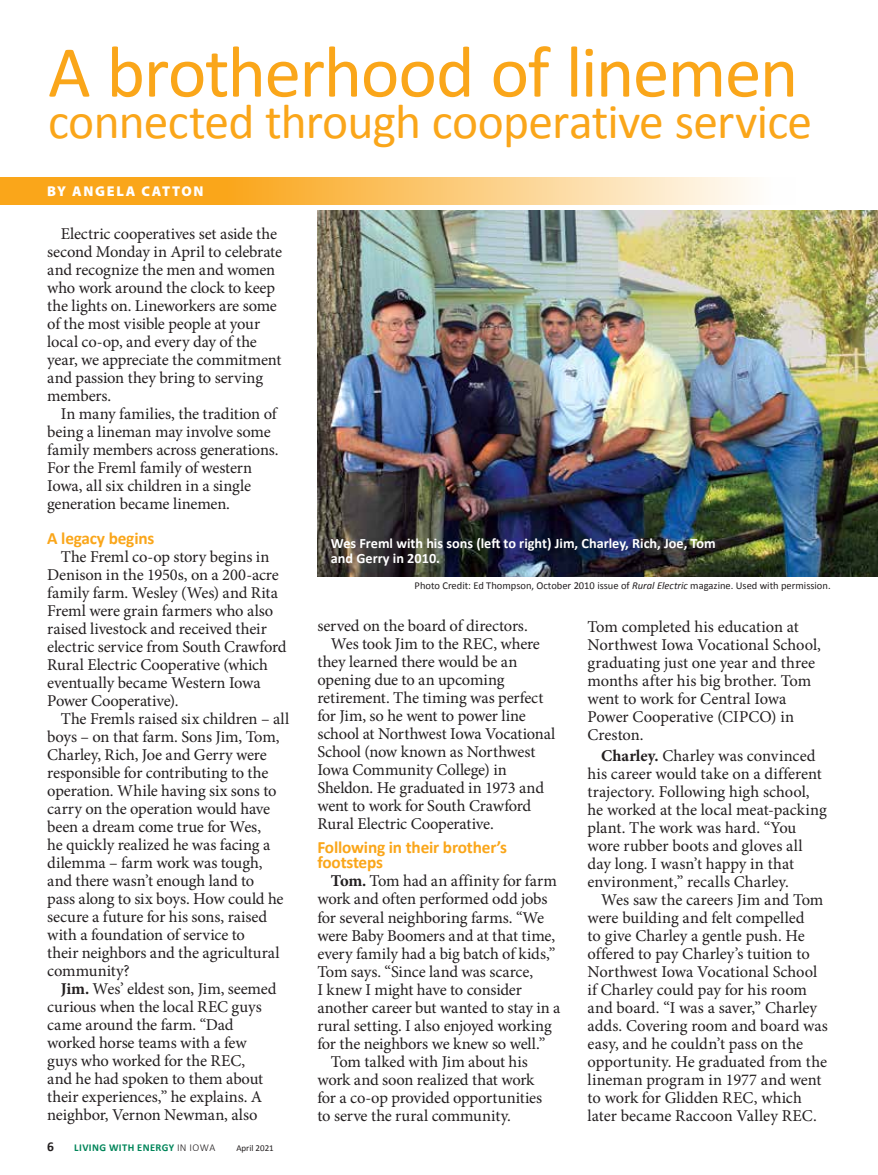
<style>
.page{position:relative;width:878px;height:1175px;background:#fff}
.page>*{position:absolute;margin:0;border:0;box-sizing:border-box;transform-origin:0 0}
.t1{font:73.5px "Calibri";letter-spacing:-.02em;color:#faa61a}
.t2{font:49.5px "Calibri";letter-spacing:-.015em;color:#faa61a}
.t3{font:700 17.25px/15px "Calibri";letter-spacing:-.01em;color:#faa61a}
.t4{font:16.5px/18px "Minion Pro";letter-spacing:-.005em;color:#231f20}
.t5{font:700 14.25px/15px "Calibri";color:#fff}
.t6{font:900 14.25px "Myriad Pro";letter-spacing:.12em;color:#fff}
.t7{font:700 13.5px "Calibri";color:#231f20}
.t8{font:10.5px "Calibri";color:#231f20}
.t9{font:700 10.5px "Calibri";letter-spacing:.04em;color:#008559}
.t10{font:9px "Calibri";color:#231f20}
.s1{font-weight:700}
.s2{font-weight:300;color:#231f20}
.s3{font-style:italic}
</style>
<div class="page">
<img style="left:317px;top:211px;width:561px;height:365px">
<svg style="left:0;top:177px;width:751px;height:27px;background:#fbc366"></svg>
<h1 class="t1" style="left:48px;top:26px;width:751px">A brotherhood of linemen</h1>
<h2 class="t2" style="left:48px;top:91px;width:765px">connected through cooperative service</h2>
<p class="t6" style="left:47px;top:183px;width:158px">BY ANGELA CATTON</p>
<p class="t4" style="left:47px;top:225px;width:236px;text-indent:13px">Electric cooperatives set aside the second Monday in April to celebrate and recognize the men and women who work around the clock to keep the lights on. Lineworkers are some of the most visible people at your local co-op, and every day of the year, we appreciate the commitment and passion they bring to serving members.</p>
<p class="t4" style="left:47px;top:405px;width:233px;text-indent:13px">In many families, the tradition of being a lineman may involve some family members across generations.<br>For the Freml family of western<br>Iowa, all six children in a single generation became linemen.</p>
<p class="t3" style="left:47px;top:530px;width:109px">A legacy begins</p>
<p class="t4" style="left:47px;top:547px;width:241px;text-indent:13px">The Freml co-op story begins in<br>Denison in the 1950s, on a 200-acre family farm. Wesley (Wes) and Rita<br>Freml were grain farmers who also raised livestock and received their electric service from South Crawford<br>Rural Electric Cooperative (which eventually became Western Iowa<br>Power Cooperative).</p>
<p class="t4" style="left:47px;top:709px;width:243px;text-indent:13px">The Fremls raised six children – all boys – on that farm. Sons Jim, Tom,<br>Charley, Rich, Joe and Gerry were responsible for contributing to the operation. While having six sons to carry on the operation would have been a dream come true for Wes,<br>he quickly realized he was facing a dilemma – farm work was tough, and there wasn’t enough land to<br>pass along to six boys. How could he secure a future for his sons, raised with a foundation of service to<br>their neighbors and the agricultural community?</p>
<p class="t4" style="left:47px;top:979px;width:231px;text-indent:14px"><span class="s1">Jim.</span> Wes’ eldest son, Jim, seemed curious when the local REC guys came around the farm. “Dad worked horse teams with a few guys who worked for the REC,<br>and he had spoken to them about their experiences,” he explains. A neighbor, Vernon Newman, also</p>
<p class="t7" style="left:47px;top:1138px;width:8px">6</p>
<p class="t9" style="left:74px;top:1141px;width:142px">LIVING WITH ENERGY <span class="s2">IN IOWA</span></p>
<p class="t10" style="left:236px;top:1142px;width:39px">April 2021</p>
<p class="t5" style="left:331px;top:535px;width:386px">Wes Freml with his sons (left to right) Jim, Charley, Rich, Joe, Tom and Gerry in 2010.</p>
<p class="t8" style="left:414px;top:579px;width:417px">Photo Credit: Ed Thompson, October 2010 issue of <span class="s3">Rural Electric</span> magazine. Used with permission.</p>
<p class="t4" style="left:317px;top:617px;width:212px">served on the board of directors.</p>
<p class="t4" style="left:331px;top:635px;width:210px">Wes took Jim to the REC, where</p>
<p class="t4" style="left:317px;top:653px;width:201px">they learned there would be an</p>
<p class="t4" style="left:317px;top:671px;width:189px">opening due to an upcoming</p>
<p class="t4" style="left:317px;top:689px;width:227px">retirement. The timing was perfect</p>
<p class="t4" style="left:317px;top:707px;width:210px">for Jim, so he went to power line</p>
<p class="t4" style="left:317px;top:725px;width:239px">school at Northwest Iowa Vocational</p>
<p class="t4" style="left:317px;top:743px;width:219px">School (now known as Northwest</p>
<p class="t4" style="left:317px;top:761px;width:191px">Iowa Community College) in</p>
<p class="t4" style="left:317px;top:779px;width:228px">Sheldon. He graduated in 1973 and</p>
<p class="t4" style="left:317px;top:797px;width:215px">went to work for South Crawford</p>
<p class="t4" style="left:317px;top:815px;width:178px">Rural Electric Cooperative.</p>
<p class="t3" style="left:317px;top:840px;width:191px">Following in their brother’s footsteps</p>
<p class="t4" style="left:331px;top:872px;width:227px"><span class="s1">Tom.</span> Tom had an affinity for farm</p>
<p class="t4" style="left:317px;top:890px;width:232px">work and often performed odd jobs</p>
<p class="t4" style="left:317px;top:908px;width:228px">for several neighboring farms. “We</p>
<p class="t4" style="left:317px;top:926px;width:239px">were Baby Boomers and at that time,</p>
<p class="t4" style="left:317px;top:944px;width:240px">every family had a big batch of kids,”</p>
<p class="t4" style="left:317px;top:962px;width:217px">Tom says. “Since land was scarce,</p>
<p class="t4" style="left:317px;top:980px;width:206px">I knew I might have to consider</p>
<p class="t4" style="left:317px;top:998px;width:244px">another career but wanted to stay in a</p>
<p class="t4" style="left:317px;top:1016px;width:236px">rural setting. I also enjoyed working</p>
<p class="t4" style="left:317px;top:1034px;width:229px">for the neighbors we knew so well.”</p>
<p class="t4" style="left:331px;top:1052px;width:198px">Tom talked with Jim about his</p>
<p class="t4" style="left:317px;top:1070px;width:218px">work and soon realized that work</p>
<p class="t4" style="left:317px;top:1088px;width:226px">for a co-op provided opportunities</p>
<p class="t4" style="left:317px;top:1106px;width:195px">to serve the rural community.</p>
<p class="t4" style="left:587px;top:618px;width:235px">Tom completed his education at<br>Northwest Iowa Vocational School, graduating just one year and three months after his big brother. Tom went to work for Central Iowa<br>Power Cooperative (CIPCO) in<br>Creston.</p>
<p class="t4" style="left:587px;top:746px;width:241px;text-indent:13px"><span class="s1">Charley.</span> Charley was convinced his career would take on a different trajectory. Following high school, he worked at the local meat-packing plant. The work was hard. “You wore rubber boots and gloves all day long. I wasn’t happy in that environment,” recalls Charley.</p>
<p class="t4" style="left:587px;top:890px;width:242px;text-indent:13px">Wes saw the careers Jim and Tom were building and felt compelled<br>to give Charley a gentle push. He offered to pay Charley’s tuition to<br>Northwest Iowa Vocational School if Charley could pay for his room and board. “I was a saver,” Charley adds. Covering room and board was easy, and he couldn’t pass on the opportunity. He graduated from the lineman program in 1977 and went to work for Glidden REC, which later became Raccoon Valley REC.</p>
</div>
